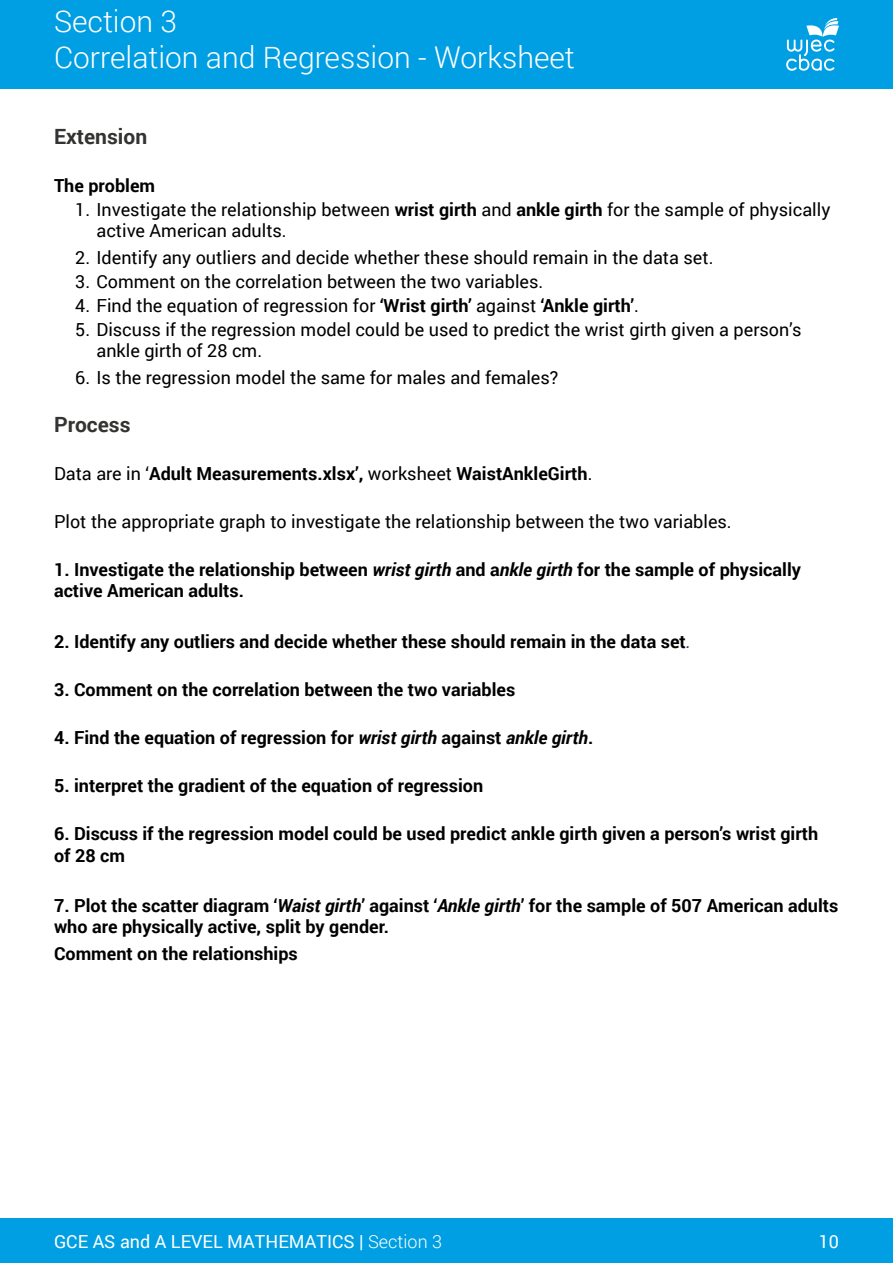
<style>
.page{position:relative;width:893px;height:1263px;background:#fff}
.page>*{position:absolute;margin:0;border:0;box-sizing:border-box;transform-origin:0 0}
.t1{font:300 30px/36px "Roboto";color:#fff}
.t2{font:700 21px "Roboto";color:#333332}
.t3{font:700 18px/21px "Roboto";color:#000}
.t4{font:18px/21px "Roboto";color:#000}
.t5{font:18px "Roboto";color:#fff}
.s1{font-weight:700}
.s2{font-weight:400}
.s3{font-style:italic}
.s4{font-weight:400;font-style:italic;color:#222c6e}
.s5{font-weight:300}
</style>
<div class="page">
<div style="left:0;top:0;width:893px;height:89px;background:#009fe3"></div>
<div style="left:0;top:1218px;width:893px;height:45px;background:#009fe3"></div>
<svg style="left:786px;top:18px;width:53px;height:53px"></svg>
<h1 class="t1" style="left:54px;top:2px;width:522px">Section 3<br>Correlation and Regression - Worksheet</h1>
<p class="t2" style="left:54px;top:122px;width:95px">Extension</p>
<p class="t3" style="left:54px;top:174px;width:103px">The problem</p>
<p class="t4" style="left:96px;top:198px;width:735px;text-indent:-21px">1. Investigate the relationship between <span class="s1">wrist girth</span> and <span class="s1">ankle girth</span> for the sample of physically active American adults.</p>
<p class="t4" style="left:75px;top:246px;width:640px">2. Identify any outliers and decide whether these should remain in the data set.</p>
<p class="t4" style="left:75px;top:270px;width:470px">3. Comment on the correlation between the two variables.</p>
<p class="t4" style="left:75px;top:294px;width:565px">4. Find the equation of regression for <span class="s1">‘Wrist girth’</span> against <span class="s1">‘Ankle girth’</span>.</p>
<p class="t4" style="left:96px;top:318px;width:707px;text-indent:-21px">5. Discuss if the regression model could be used to predict the wrist girth given a person’s ankle girth of 28 cm.</p>
<p class="t4" style="left:75px;top:366px;width:485px">6. Is the regression model the same for males and females?</p>
<p class="t2" style="left:54px;top:410px;width:78px">Process</p>
<p class="t3" style="left:54px;top:462px;width:540px"><span class="s2">Data are in ‘</span>Adult Measurements.xlsx’, <span class="s2">worksheet</span> WaistAnkleGirth<span class="s2">.</span></p>
<p class="t4" style="left:54px;top:510px;width:679px">Plot the appropriate graph to investigate the relationship between the two variables.</p>
<p class="t3" style="left:54px;top:558px;width:748px">1. Investigate the relationship between <span class="s3">wrist girth</span> and a<span class="s3">nkle girth</span> for the sample of physically active American adults.</p>
<p class="t3" style="left:54px;top:630px;width:638px">2. Identify any outliers and decide whether these should remain in the data set<span class="s4">.</span></p>
<p class="t3" style="left:54px;top:678px;width:463px">3. Comment on the correlation between the two variables</p>
<p class="t3" style="left:54px;top:726px;width:541px">4. Find the equation of regression for <span class="s3">wrist girth</span> against <span class="s3">ankle girth</span>.</p>
<p class="t3" style="left:54px;top:774px;width:431px">5. interpret the gradient of the equation of regression</p>
<p class="t3" style="left:54px;top:822px;width:766px;line-height:21.6px">6. Discuss if the regression model could be used predict ankle girth given a person’s wrist girth of 28 cm</p>
<p class="t3" style="left:54px;top:894px;width:786px">7. Plot the scatter diagram ‘<span class="s3">Waist girth</span>’ against ‘<span class="s3">Ankle girth</span>’ for the sample of 507 American adults who are physically active, split by gender.</p>
<p class="t3" style="left:54px;top:942px;width:245px">Comment on the relationships</p>
<p class="t5" style="left:54px;top:1229px;width:390px">GCE AS and A LEVEL MATHEMATICS | <span class="s5">Section 3</span></p>
<p class="t5" style="left:819px;top:1229px;width:22px">10</p>
</div>
